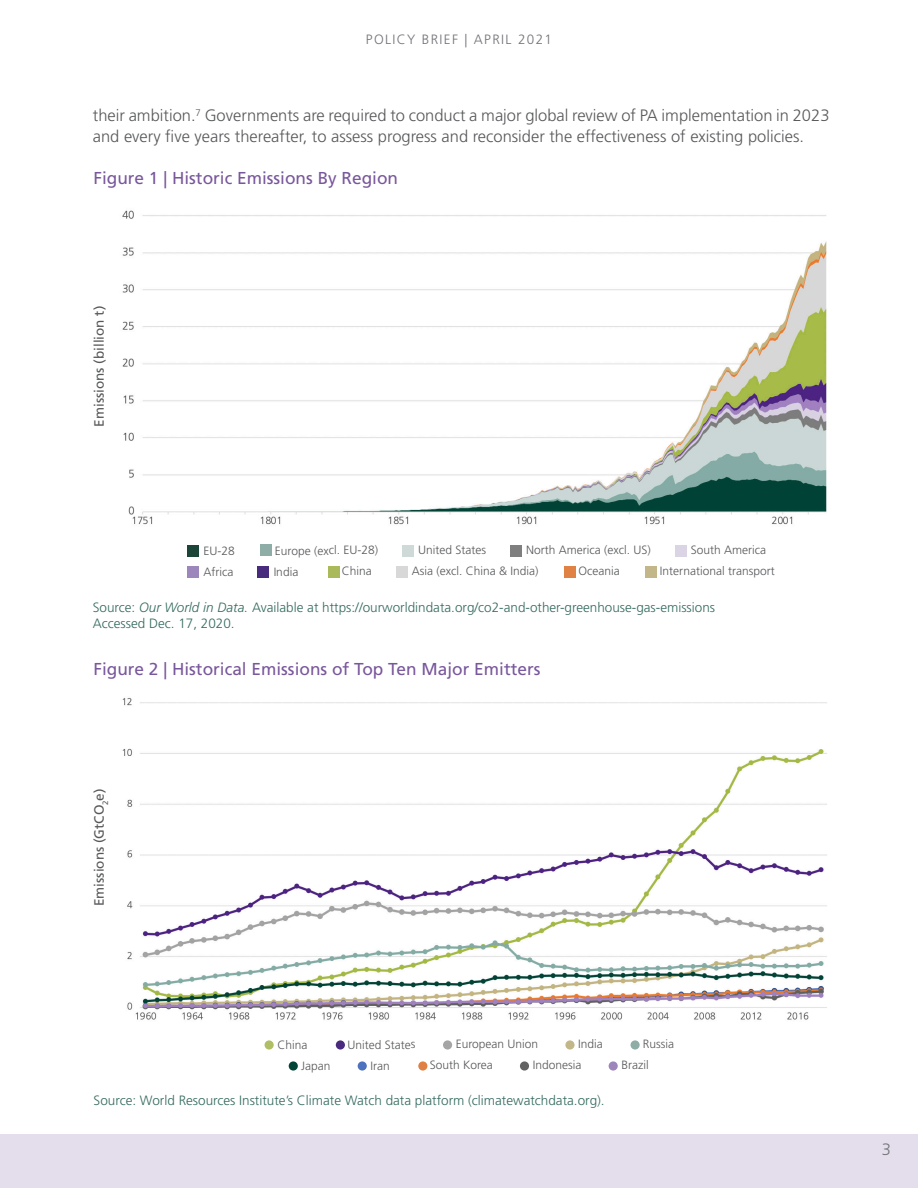
<style>
.page{position:relative;width:918px;height:1188px;background:#fff}
.page>*{position:absolute;margin:0;border:0;box-sizing:border-box;transform-origin:0 0}
.t1{font:17.25px "Frutiger";color:#79579c}
.t2{font:300 16.5px/21px "Frutiger";color:#57585a}
.t3{font:300 16.5px "Frutiger";color:#737278}
.t4{font:300 13.5px/16.2px "Frutiger";color:#356b60}
.t5{font:13.5px "Frutiger";color:#57585a}
.t6{font:300 13.5px "Frutiger";letter-spacing:.1em;color:#737278}
.t7{font:300 12px "Frutiger";letter-spacing:-.005em;color:#57585a}
.s1{font-style:italic}
</style>
<div class="page">
<div style="left:0;top:1134px;width:918px;height:54px;background:#e4ddeb"></div>
<img style="left:122px;top:697px;width:705px;height:323px">
<img style="left:122px;top:210px;width:705px;height:315px">
<div style="left:187px;top:545px;width:12px;height:12px;background:#1c4539"></div>
<div style="left:187px;top:566px;width:12px;height:12px;background:#9d86bc"></div>
<div style="left:258px;top:566px;width:11px;height:12px;background:#492b7e"></div>
<div style="left:328px;top:566px;width:12px;height:12px;background:#aab959"></div>
<div style="left:396px;top:566px;width:12px;height:12px;background:#d8d8d9"></div>
<div style="left:564px;top:566px;width:12px;height:12px;background:#df8244"></div>
<div style="left:645px;top:566px;width:11px;height:12px;background:#c3b789"></div>
<div style="left:260px;top:544px;width:12px;height:12px;background:#8eada6"></div>
<div style="left:402px;top:545px;width:12px;height:12px;background:#cfd9d7"></div>
<div style="left:510px;top:545px;width:12px;height:12px;background:#7f7f7f"></div>
<div style="left:675px;top:545px;width:12px;height:12px;background:#dbd4e4"></div>
<div style="left:265px;top:1040px;width:9px;height:10px;background:#b0be66;border-radius:50%"></div>
<div style="left:336px;top:1040px;width:9px;height:10px;background:#492a7e;border-radius:50%"></div>
<div style="left:443px;top:1040px;width:9px;height:10px;background:#a6a5a5;border-radius:50%"></div>
<svg style="left:565px;top:1040px;width:10px;height:10px"></svg>
<div style="left:631px;top:1040px;width:9px;height:10px;background:#8eada6;border-radius:50%"></div>
<div style="left:609px;top:1061px;width:9px;height:10px;background:#9d86bc;border-radius:50%"></div>
<div style="left:520px;top:1061px;width:9px;height:10px;background:#636363;border-radius:50%"></div>
<div style="left:418px;top:1061px;width:9px;height:10px;background:#df8144;border-radius:50%"></div>
<div style="left:358px;top:1061px;width:9px;height:10px;background:#4d73be;border-radius:50%"></div>
<div style="left:289px;top:1061px;width:9px;height:10px;background:#034638;border-radius:50%"></div>
<p class="t6" style="left:366px;top:31px;width:188px">POLICY BRIEF | APRIL 2021</p>
<p class="t2" style="left:93px;top:105px;width:738px">their ambition.<sup>7</sup> Governments are required to conduct a major global review of PA implementation in 2023 and every five years thereafter, to assess progress and reconsider the effectiveness of existing policies.</p>
<p class="t1" style="left:93px;top:168px;width:306px">Figure 1 | Historic Emissions By Region</p>
<p class="t5" style="left:91px;top:427px;width:122px;rotate:-90deg">Emissions (billion t)</p>
<p class="t7" style="left:204px;top:544px;width:33px">EU-28</p>
<p class="t7" style="left:275px;top:544px;width:105px">Europe (excl. EU-28)</p>
<p class="t7" style="left:418px;top:543px;width:70px">United States</p>
<p class="t7" style="left:526px;top:543px;width:126px">North America (excl. US)</p>
<p class="t7" style="left:691px;top:543px;width:77px">South America</p>
<p class="t7" style="left:204px;top:565px;width:32px">Africa</p>
<p class="t7" style="left:274px;top:565px;width:26px">India</p>
<p class="t7" style="left:342px;top:564px;width:32px">China</p>
<p class="t7" style="left:412px;top:564px;width:128px">Asia (excl. China &amp; India)</p>
<p class="t7" style="left:578px;top:564px;width:43px">Oceania</p>
<p class="t7" style="left:660px;top:564px;width:116px">International transport</p>
<p class="t4" style="left:93px;top:599px;width:624px">Source: <span class="s1">Our World in Data.</span> Available at https://ourworldindata.org/co2-and-other-greenhouse-gas-emissions<br>Accessed Dec. 17, 2020.</p>
<p class="t1" style="left:93px;top:659px;width:449px">Figure 2 | Historical Emissions of Top Ten Major Emitters</p>
<p class="t5" style="left:91px;top:906px;width:119px;rotate:-90deg">Emissions (GtCO<sub>2</sub>e)</p>
<p class="t7" style="left:278px;top:1038px;width:32px">China</p>
<p class="t7" style="left:348px;top:1038px;width:70px">United States</p>
<p class="t7" style="left:456px;top:1037px;width:84px">European Union</p>
<p class="t7" style="left:578px;top:1037px;width:26px">India</p>
<p class="t7" style="left:643px;top:1037px;width:33px">Russia</p>
<p class="t7" style="left:301px;top:1059px;width:31px">Japan</p>
<p class="t7" style="left:370px;top:1059px;width:21px">Iran</p>
<p class="t7" style="left:430px;top:1058px;width:65px">South Korea</p>
<p class="t7" style="left:533px;top:1058px;width:50px">Indonesia</p>
<p class="t7" style="left:622px;top:1058px;width:29px">Brazil</p>
<p class="t4" style="left:94px;top:1092px;width:513px">Source: World Resources Institute’s Climate Watch data platform (climatewatchdata.org).</p>
<h2 class="t3" style="left:882px;top:1140px;width:11px">3</h2>
</div>
